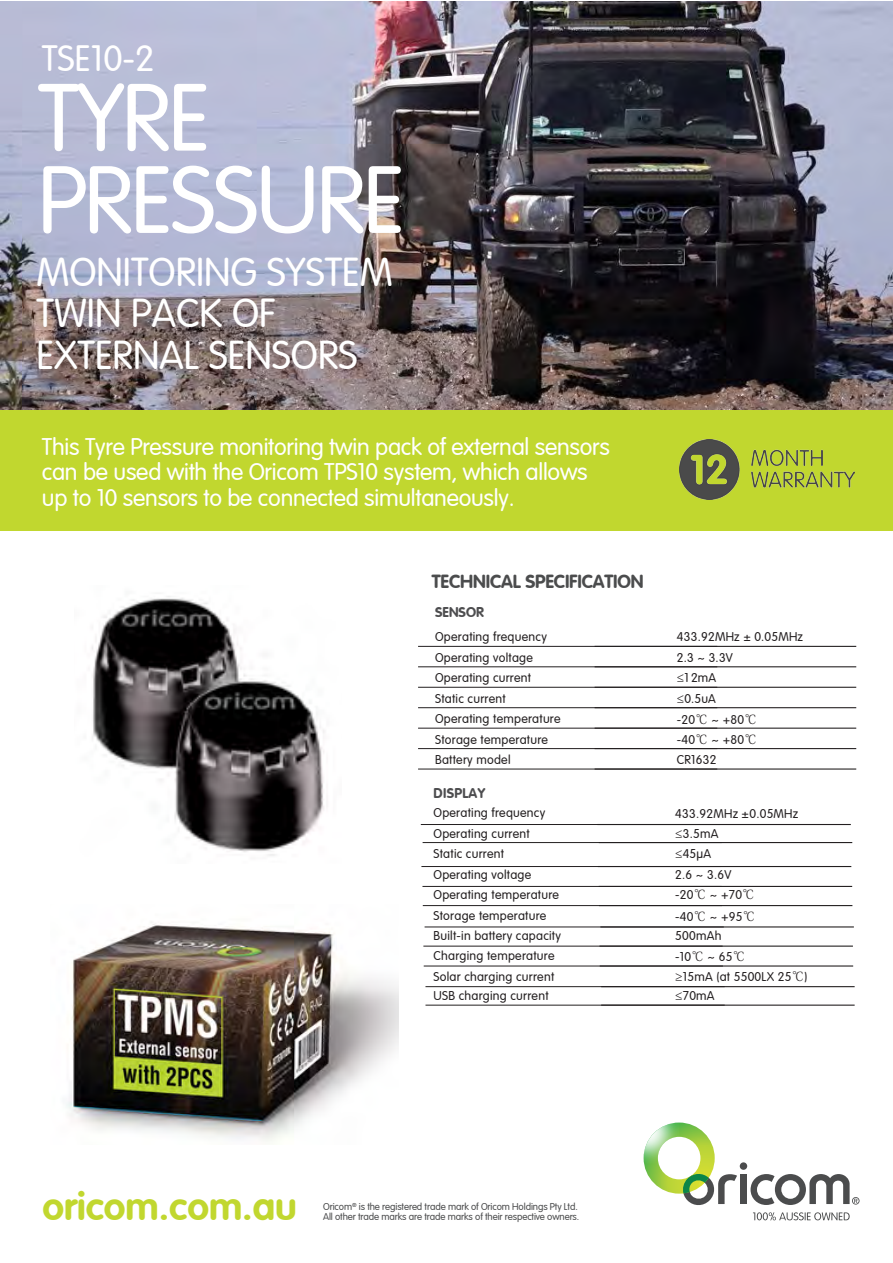
<style>
.page{position:relative;width:893px;height:1263px;background:#fff}
.page>*{position:absolute;margin:0;border:0;box-sizing:border-box;transform-origin:0 0}
.t1{font:300 93.75px/82.3px "VAG Rounded";letter-spacing:-.025em;color:#fff}
.t2{font:300 39.45px/41.5px "VAG Rounded";color:#fff}
.t3{font:700 39px "VAG Rounded";color:#c1d72f}
.t4{font:300 35.85px "VAG Rounded";color:#fff}
.t5{font:300 23.55px/25.2px "VAG Rounded";letter-spacing:-.01em;color:#fff}
.t6{font:700 18.6px "VAG Rounded";letter-spacing:-.01em;color:#4b4c4d}
.t7{font:700 13.95px "VAG Rounded";letter-spacing:.02em;color:#4d4d4f}
.t8{font:300 12.45px "VAG Rounded";letter-spacing:.02em;color:#231f20}
.t9{font:300 9.75px/10.5px "VAG Rounded";letter-spacing:-.01em;color:#4b4c4d}
.s1{font-family:"Koz Min Pr 6 N";font-weight:400}
</style>
<div class="page">
<img style="left:0;top:1px;width:893px;height:409px">
<div style="left:0;top:410px;width:893px;height:121px;background:#c1d72f"></div>
<img style="left:679px;top:440px;width:175px;height:60px">
<img style="left:91px;top:596px;width:234px;height:260px">
<img style="left:66px;top:922px;width:333px;height:220px">
<hr style="left:418px;top:646px;width:299px;height:1px;background:#231f20">
<hr style="left:595px;top:646px;width:261px;height:1px;background:#231f20">
<hr style="left:418px;top:666px;width:299px;height:1px;background:#231f20">
<hr style="left:595px;top:666px;width:261px;height:1px;background:#231f20">
<hr style="left:418px;top:687px;width:299px;height:1px;background:#231f20">
<hr style="left:595px;top:687px;width:261px;height:1px;background:#231f20">
<hr style="left:418px;top:707px;width:299px;height:1px;background:#231f20">
<hr style="left:595px;top:707px;width:261px;height:1px;background:#231f20">
<hr style="left:418px;top:728px;width:299px;height:1px;background:#231f20">
<hr style="left:595px;top:728px;width:261px;height:1px;background:#231f20">
<hr style="left:418px;top:748px;width:299px;height:1px;background:#231f20">
<hr style="left:595px;top:748px;width:261px;height:1px;background:#231f20">
<hr style="left:418px;top:769px;width:299px;height:1px;background:#231f20">
<hr style="left:595px;top:769px;width:261px;height:1px;background:#231f20">
<hr style="left:421px;top:824px;width:299px;height:1px;background:#231f20">
<hr style="left:597px;top:824px;width:254px;height:1px;background:#231f20">
<hr style="left:423px;top:842px;width:299px;height:1px;background:#231f20">
<hr style="left:599px;top:842px;width:253px;height:1px;background:#231f20">
<hr style="left:421px;top:866px;width:300px;height:1px;background:#231f20">
<hr style="left:598px;top:866px;width:253px;height:1px;background:#231f20">
<hr style="left:422px;top:886px;width:300px;height:1px;background:#231f20">
<hr style="left:599px;top:886px;width:253px;height:1px;background:#231f20">
<hr style="left:423px;top:905px;width:299px;height:1px;background:#231f20">
<hr style="left:599px;top:905px;width:253px;height:1px;background:#231f20">
<hr style="left:425px;top:926px;width:299px;height:1px;background:#231f20">
<hr style="left:600px;top:927px;width:254px;height:1px;background:#231f20">
<hr style="left:423px;top:946px;width:300px;height:1px;background:#231f20">
<hr style="left:599px;top:946px;width:254px;height:1px;background:#231f20">
<hr style="left:424px;top:966px;width:299px;height:1px;background:#231f20">
<hr style="left:600px;top:966px;width:253px;height:1px;background:#231f20">
<hr style="left:425px;top:986px;width:300px;height:1px;background:#231f20">
<hr style="left:601px;top:986px;width:254px;height:1px;background:#231f20">
<hr style="left:425px;top:1005px;width:300px;height:1px;background:#231f20">
<hr style="left:601px;top:1005px;width:254px;height:1px;background:#231f20">
<svg style="left:753px;top:1212px;width:97px;height:8px"></svg>
<div style="left:740px;top:1175px;width:7px;height:29px;background:#4b4c4d"></div>
<div style="left:740px;top:1162px;width:7px;height:8px;background:#4b4c4d;border-radius:50%"></div>
<svg style="left:644px;top:1122px;width:93px;height:83px"></svg>
<img style="left:644px;top:1122px;width:35px;height:42px">
<svg style="left:750px;top:1174px;width:109px;height:31px"></svg>
<p class="t4" style="left:42px;top:38px;width:114px">TSE10-2</p>
<p class="t1" style="left:38px;top:80px;width:368px">TYRE<br>PRESSURE</p>
<h2 class="t2" style="left:36px;top:253px;width:358px">MONITORING SYSTEM<br>TWIN PACK OF<br>EXTERNAL SENSORS</h2>
<p class="t5" style="left:42px;top:435px;width:569px">This Tyre Pressure monitoring twin pack of external sensors can be used with the Oricom TPS10 system, which allows up to 10 sensors to be connected simultaneously.</p>
<h3 class="t6" style="left:432px;top:571px;width:213px">TECHNICAL SPECIFICATION</h3>
<p class="t7" style="left:435px;top:604px;width:50px">SENSOR</p>
<p class="t8" style="left:435px;top:629px;width:113px">Operating frequency</p>
<p class="t8" style="left:677px;top:630px;width:128px">433.92MHz ± 0.05MHz</p>
<p class="t8" style="left:435px;top:650px;width:99px">Operating voltage</p>
<p class="t8" style="left:677px;top:650px;width:58px">2.3 ~ 3.3V</p>
<p class="t8" style="left:435px;top:671px;width:97px">Operating current</p>
<p class="t8" style="left:677px;top:671px;width:41px"><span class="s1">≤</span>1 2mA</p>
<p class="t8" style="left:435px;top:691px;width:72px">Static current</p>
<p class="t8" style="left:677px;top:691px;width:41px"><span class="s1">≤</span>0.5uA</p>
<p class="t8" style="left:435px;top:711px;width:127px">Operating temperature</p>
<p class="t8" style="left:677px;top:712px;width:82px">-20<span class="s1">℃</span> ~ +80<span class="s1">℃</span></p>
<p class="t8" style="left:435px;top:732px;width:114px">Storage temperature</p>
<p class="t8" style="left:677px;top:732px;width:82px">-40<span class="s1">℃</span> ~ +80<span class="s1">℃</span></p>
<p class="t8" style="left:435px;top:752px;width:77px">Battery model</p>
<p class="t8" style="left:677px;top:753px;width:41px">CR1632</p>
<p class="t7" style="left:433px;top:785px;width:53px">DISPLAY</p>
<p class="t8" style="left:433px;top:806px;width:113px">Operating frequency</p>
<p class="t8" style="left:675px;top:806px;width:125px">433.92MHz ±0.05MHz</p>
<p class="t8" style="left:433px;top:826px;width:98px">Operating current</p>
<p class="t8" style="left:675px;top:826px;width:45px"><span class="s1">≤</span>3.5mA</p>
<p class="t8" style="left:433px;top:846px;width:72px">Static current</p>
<p class="t8" style="left:675px;top:847px;width:37px"><span class="s1">≤</span>45µA</p>
<p class="t8" style="left:433px;top:867px;width:99px">Operating voltage</p>
<p class="t8" style="left:675px;top:867px;width:58px">2.6 ~ 3.6V</p>
<p class="t8" style="left:433px;top:888px;width:127px">Operating temperature</p>
<p class="t8" style="left:675px;top:888px;width:81px">-20<span class="s1">℃</span> ~ +70<span class="s1">℃</span></p>
<p class="t8" style="left:433px;top:908px;width:114px">Storage temperature</p>
<p class="t8" style="left:675px;top:909px;width:82px">-40<span class="s1">℃</span> ~ +95<span class="s1">℃</span></p>
<p class="t8" style="left:433px;top:929px;width:129px">Built-in battery capacity</p>
<p class="t8" style="left:675px;top:929px;width:48px">500mAh</p>
<p class="t8" style="left:433px;top:949px;width:123px">Charging temperature</p>
<p class="t8" style="left:675px;top:949px;width:71px">-10<span class="s1">℃</span> ~ 65<span class="s1">℃</span></p>
<p class="t8" style="left:433px;top:969px;width:122px">Solar charging current</p>
<p class="t8" style="left:675px;top:970px;width:134px"><span class="s1">≥</span>15mA (at 5500LX 25<span class="s1">℃</span>)</p>
<p class="t8" style="left:433px;top:988px;width:117px">USB charging current</p>
<p class="t8" style="left:675px;top:988px;width:41px"><span class="s1">≤</span>70mA</p>
<h3 class="t3" style="left:43px;top:1183px;width:256px">oricom.com.au</h3>
<p class="t9" style="left:323px;top:1201px;width:258px">Oricom<sup>®</sup> is the registered trade mark of Oricom Holdings Pty Ltd.<br>All other trade marks are trade marks of their respective owners.</p>
</div>
